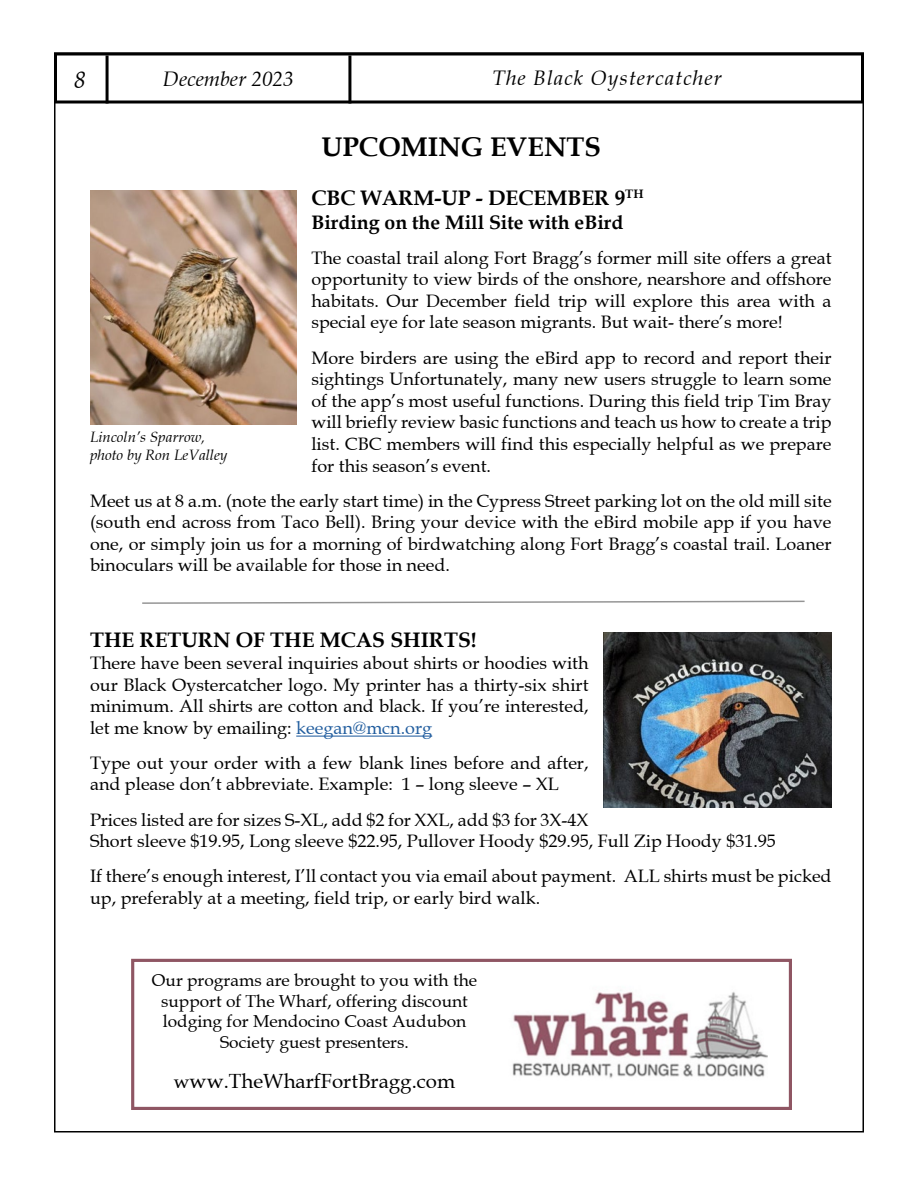
<style>
.page{position:relative;width:918px;height:1188px;background:#fff}
.page>*{position:absolute;margin:0;border:0;box-sizing:border-box;transform-origin:0 0}
.t1{font:700 27px "Book Antiqua";color:#000}
.t2{font:italic 24px "Book Antiqua";color:#000}
.t3{font:700 21px "Book Antiqua";color:#000}
.t4{font:italic 21px "Book Antiqua";letter-spacing:.05em;color:#000}
.t5{font:italic 21px "Book Antiqua";color:#000}
.t6{font:20.4px "Book Antiqua";color:#000}
.t7{font:700 19.5px "Book Antiqua";color:#000}
.t8{font:18px/21.6px "Book Antiqua";color:#000;text-align:justify}
.t9{font:17.4px/20.9px "Book Antiqua";color:#000;text-align:center}
.t10{font:italic 15px/18px "Book Antiqua";color:#000}
.s1{color:#225e9f}
.s2{font-size:18.9px}
</style>
<div class="page">
<div style="left:131px;top:959px;width:661px;height:151px;border:3px solid #8f5663"></div>
<div style="left:54px;top:52px;width:810px;height:52px;border:3px solid #000"></div>
<hr style="left:106px;top:56px;width:3px;height:48px;background:#000">
<hr style="left:348px;top:56px;width:3px;height:48px;background:#000">
<img style="left:512px;top:990px;width:256px;height:88px">
<img style="left:90px;top:190px;width:207px;height:235px">
<svg style="left:142px;top:600px;width:663px;height:4px"></svg>
<hr style="left:296px;top:736px;width:136px;height:1px;background:#225e9f">
<img style="left:603px;top:632px;width:229px;height:176px">
<h2 class="t2" style="left:74px;top:66px;width:13px">8</h2>
<p class="t5" style="left:163px;top:66px;width:132px">December 2023</p>
<p class="t4" style="left:492px;top:65px;width:231px">The Black Oystercatcher</p>
<h1 class="t1" style="left:321px;top:129px;width:281px">UPCOMING EVENTS</h1>
<p class="t3" style="left:311px;top:184px;width:334px">CBC WARM-UP - DECEMBER 9<sup>TH</sup></p>
<p class="t7" style="left:311px;top:209px;width:313px">Birding on the Mill Site with eBird</p>
<p class="t8" style="left:311px;top:247px;width:522px">The coastal trail along Fort Bragg’s former mill site offers a great opportunity to view birds of the onshore, nearshore and offshore habitats. Our December field trip will explore this area with a special eye for late season migrants. But wait- there’s more!</p>
<p class="t8" style="left:311px;top:347px;width:522px">More birders are using the eBird app to record and report their sightings Unfortunately, many new users struggle to learn some of the app’s most useful functions. During this field trip Tim Bray will briefly review basic functions and teach us how to create a trip list. CBC members will find this especially helpful as we prepare for this season’s event.</p>
<p class="t8" style="left:90px;top:490px;width:743px">Meet us at 8 a.m. (note the early start time) in the Cypress Street parking lot on the old mill site (south end across from Taco Bell). Bring your device with the eBird mobile app if you have one, or simply join us for a morning of birdwatching along Fort Bragg’s coastal trail. Loaner binoculars will be available for those in need.</p>
<p class="t10" style="left:90px;top:428px;width:139px">Lincoln’s Sparrow, photo by Ron LeValley</p>
<p class="t3" style="left:90px;top:626px;width:388px">THE RETURN OF THE MCAS SHIRTS!</p>
<p class="t8" style="left:90px;top:652px;width:500px">There have been several inquiries about shirts or hoodies with our Black Oystercatcher logo. My printer has a thirty-six shirt minimum. All shirts are cotton and black. If you’re interested, let me know by emailing: <span class="s1">keegan@mcn.org</span></p>
<p class="t8" style="left:90px;top:752px;width:500px">Type out your order with a few blank lines before and after, and please don’t abbreviate. Example: 1 – long sleeve – XL</p>
<p class="t8" style="left:90px;top:809px;width:687px">Prices listed are for sizes S-XL, add $2 for XXL, add $3 for 3X-4X<br>Short sleeve $19.95, Long sleeve $22.95, Pullover Hoody $29.95, Full Zip Hoody $31.95</p>
<p class="t8" style="left:90px;top:865px;width:743px">If there’s enough interest, I’ll contact you via email about payment. ALL shirts must be picked up, preferably at a meeting, field trip, or early bird walk.</p>
<p class="t9" style="left:152px;top:969px;width:327px">Our programs are brought to you with the support of The Wharf, offering discount lodging for Mendocino Coast Audubon Society guest presenters.</p>
<p class="t6" style="left:174px;top:1069px;width:283px"><span class="s2">w</span>ww.TheWharfFortBragg.com</p>
</div>
